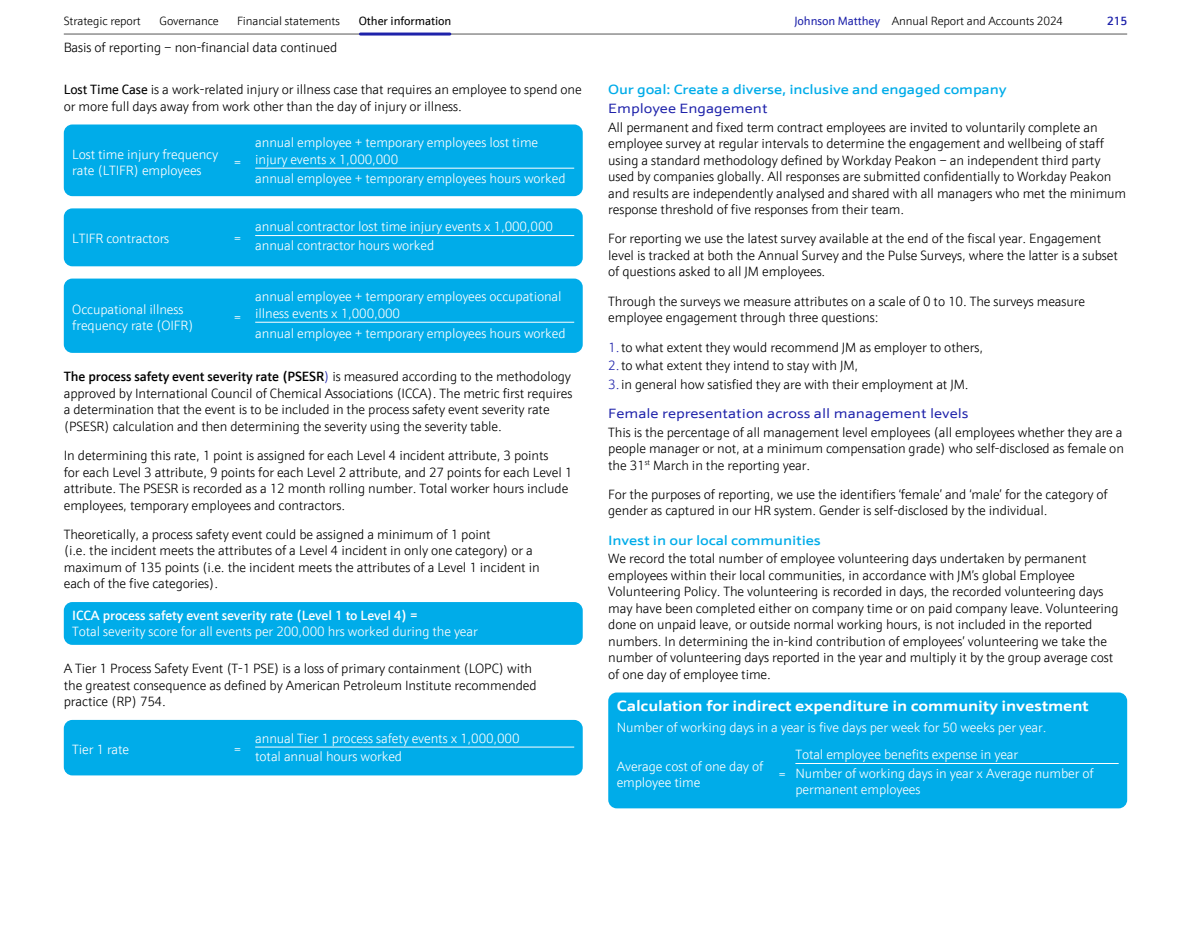
<style>
.page{position:relative;width:1191px;height:936px;background:#fff}
.page>*{position:absolute;margin:0;border:0;box-sizing:border-box;transform-origin:0 0}
.t1{font:700 15px "JM Sans Extended";letter-spacing:-.01em;color:#fff}
.t2{font:300 13.5px/16.5px "JM Sans";letter-spacing:-.01em;color:#000}
.t3{font:300 13.5px/16.5px "JM Sans";letter-spacing:-.01em;color:#fff}
.t4{font:500 13.5px "JM Sans Extended";letter-spacing:-.01em;color:#00ace9}
.t5{font:13.5px "JM Sans Extended";color:#1e22aa}
.t6{font:500 13.5px "JM Sans";letter-spacing:-.01em;color:#fff}
.t7{font:300 12px "JM Sans";letter-spacing:-.01em;color:#000}
.t8{font:12px "JM Sans";letter-spacing:-.01em;color:#000}
.t9{font:500 12px "JM Sans";color:#1e22aa}
.s1{font-weight:400;color:#1e22aa}
.s2{font-weight:400}
.s3{font-weight:500}
.s4{color:#1e22aa}
</style>
<div class="page">
<div style="left:64px;top:124px;width:519px;height:72px;background:#00ace9;border-radius:9px"></div>
<hr style="left:255px;top:168px;width:319px;height:1px;background:#fff">
<div style="left:64px;top:208px;width:519px;height:58px;background:#00ace9;border-radius:9px"></div>
<hr style="left:255px;top:235px;width:319px;height:1px;background:#fff">
<div style="left:64px;top:278px;width:519px;height:75px;background:#00ace9;border-radius:9px"></div>
<hr style="left:255px;top:322px;width:319px;height:1px;background:#fff">
<div style="left:64px;top:602px;width:519px;height:42px;background:#00ace9;border-radius:9px"></div>
<div style="left:64px;top:719px;width:519px;height:56px;background:#00ace9;border-radius:9px"></div>
<hr style="left:255px;top:746px;width:319px;height:1px;background:#fff">
<div style="left:608px;top:692px;width:519px;height:116px;background:#00ace9;border-radius:9px"></div>
<hr style="left:795px;top:763px;width:323px;height:1px;background:#fff">
<hr style="left:64px;top:34px;width:1063px;height:1px;background:#575756">
<hr style="left:360px;top:33px;width:90px;height:3px;background:#1e22aa">
<p class="t7" style="left:64px;top:13px;width:79px">Strategic report</p>
<p class="t7" style="left:160px;top:13px;width:61px">Governance</p>
<p class="t7" style="left:237px;top:13px;width:104px">Financial statements</p>
<p class="t8" style="left:359px;top:13px;width:94px">Other information</p>
<p class="t7" style="left:794px;top:13px;width:270px"><span class="s1">Johnson Matthey</span> Annual Report and Accounts 2024</p>
<p class="t9" style="left:1107px;top:13px;width:21px">215</p>
<p class="t2" style="left:64px;top:39px;width:275px">Basis of reporting – non-financial data continued</p>
<p class="t2" style="left:64px;top:81px;width:519px"><span class="s2">Lost Time Case</span> is a work-related injury or illness case that requires an employee to spend one or more full days away from work other than the day of injury or illness.</p>
<p class="t3" style="left:72px;top:146px;width:147px">Lost time injury frequency rate (LTIFR) employees</p>
<p class="t3" style="left:255px;top:134px;width:284px">annual employee + temporary employees lost time injury events x 1,000,000</p>
<p class="t3" style="left:255px;top:169px;width:312px">annual employee + temporary employees hours worked</p>
<p class="t3" style="left:234px;top:154px;width:9px">=</p>
<p class="t3" style="left:72px;top:230px;width:99px">LTIFR contractors</p>
<p class="t3" style="left:234px;top:230px;width:9px">=</p>
<p class="t3" style="left:255px;top:217px;width:299px;line-height:18.6px">annual contractor lost time injury events x 1,000,000 annual contractor hours worked</p>
<p class="t3" style="left:255px;top:288px;width:308px">annual employee + temporary employees occupational illness events x 1,000,000</p>
<p class="t3" style="left:255px;top:325px;width:312px">annual employee + temporary employees hours worked</p>
<p class="t2" style="left:64px;top:368px;width:510px"><span class="s3">The process safety event severity rate (PSESR</span><span class="s4">)</span> is measured according to the methodology approved by International Council of Chemical Associations (ICCA). The metric first requires a determination that the event is to be included in the process safety event severity rate (PSESR) calculation and then determining the severity using the severity table.</p>
<p class="t2" style="left:64px;top:447px;width:510px">In determining this rate, 1 point is assigned for each Level 4 incident attribute, 3 points<br>for each Level 3 attribute, 9 points for each Level 2 attribute, and 27 points for each Level 1 attribute. The PSESR is recorded as a 12 month rolling number. Total worker hours include employees, temporary employees and contractors.</p>
<p class="t2" style="left:64px;top:526px;width:477px">Theoretically, a process safety event could be assigned a minimum of 1 point<br>(i.e. the incident meets the attributes of a Level 4 incident in only one category) or a maximum of 135 points (i.e. the incident meets the attributes of a Level 1 incident in each of the five categories).</p>
<p class="t6" style="left:72px;top:606px;width:347px">ICCA process safety event severity rate (Level 1 to Level 4) =</p>
<p class="t3" style="left:72px;top:623px;width:407px">Total severity score for all events per 200,000 hrs worked during the year</p>
<p class="t2" style="left:64px;top:660px;width:474px">A Tier 1 Process Safety Event (T-1 PSE) is a loss of primary containment (LOPC) with the greatest consequence as defined by American Petroleum Institute recommended practice (RP) 754.</p>
<p class="t3" style="left:72px;top:741px;width:58px">Tier 1 rate</p>
<p class="t3" style="left:234px;top:741px;width:9px">=</p>
<p class="t3" style="left:72px;top:301px;width:123px">Occupational illness frequency rate (OIFR)</p>
<p class="t3" style="left:234px;top:309px;width:9px">=</p>
<p class="t3" style="left:255px;top:728px;width:266px;line-height:18.6px">annual Tier 1 process safety events x 1,000,000 total annual hours worked</p>
<p class="t4" style="left:608px;top:82px;width:400px">Our goal: Create a diverse, inclusive and engaged company</p>
<p class="t5" style="left:608px;top:100px;width:161px">Employee Engagement</p>
<p class="t2" style="left:608px;top:119px;width:519px">All permanent and fixed term contract employees are invited to voluntarily complete an employee survey at regular intervals to determine the engagement and wellbeing of staff using a standard methodology defined by Workday Peakon – an independent third party used by companies globally. All responses are submitted confidentially to Workday Peakon and results are independently analysed and shared with all managers who met the minimum response threshold of five responses from their team.</p>
<p class="t2" style="left:608px;top:230px;width:511px">For reporting we use the latest survey available at the end of the fiscal year. Engagement level is tracked at both the Annual Survey and the Pulse Surveys, where the latter is a subset of questions asked to all JM employees.</p>
<p class="t2" style="left:608px;top:293px;width:478px">Through the surveys we measure attributes on a scale of 0 to 10. The surveys measure employee engagement through three questions:</p>
<p class="t2" style="left:608px;top:337px;width:376px;line-height:18.6px"><span class="s4">1.</span>to what extent they would recommend JM as employer to others,<br><span class="s4">2.</span>to what extent they intend to stay with JM,<br><span class="s4">3.</span>in general how satisfied they are with their employment at JM.</p>
<p class="t5" style="left:608px;top:405px;width:362px">Female representation across all management levels</p>
<p class="t2" style="left:608px;top:423px;width:517px;text-align:justify">This is the percentage of all management level employees (all employees whether they are a people manager or not, at a minimum compensation grade) who self-disclosed as female on the 31<sup>st</sup> March in the reporting year.</p>
<p class="t2" style="left:608px;top:486px;width:501px">For the purposes of reporting, we use the identifiers ‘female’ and ‘male’ for the category of gender as captured in our HR system. Gender is self-disclosed by the individual.</p>
<p class="t4" style="left:608px;top:532px;width:214px">Invest in our local communities</p>
<p class="t2" style="left:608px;top:550px;width:512px">We record the total number of employee volunteering days undertaken by permanent employees within their local communities, in accordance with JM’s global Employee Volunteering Policy. The volunteering is recorded in days, the recorded volunteering days may have been completed either on company time or on paid company leave. Volunteering done on unpaid leave, or outside normal working hours, is not included in the reported numbers. In determining the in-kind contribution of employees’ volunteering we take the number of volunteering days reported in the year and multiply it by the group average cost of one day of employee time.</p>
<p class="t1" style="left:617px;top:696px;width:473px">Calculation for indirect expenditure in community investment</p>
<p class="t3" style="left:617px;top:719px;width:431px">Number of working days in a year is five days per week for 50 weeks per year.</p>
<p class="t3" style="left:617px;top:757px;width:148px">Average cost of one day of employee time</p>
<p class="t3" style="left:795px;top:745px;width:300px;line-height:18.6px">Total employee benefits expense in year<br>Number of working days in year x Average number of</p>
<p class="t3" style="left:795px;top:781px;width:127px">permanent employees</p>
<p class="t3" style="left:778px;top:766px;width:9px">=</p>
</div>
